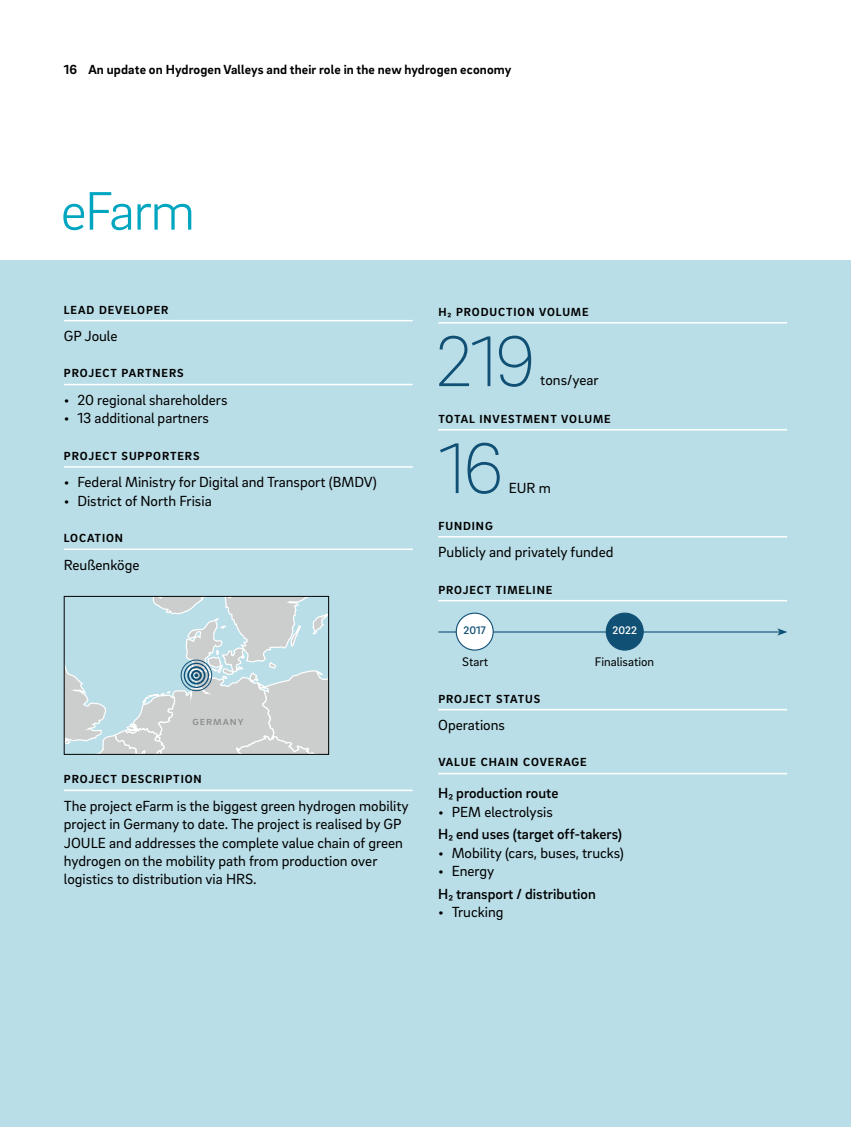
<style>
.page{position:relative;width:851px;height:1127px;background:#fff}
.page>*{position:absolute;margin:0;border:0;box-sizing:border-box;transform-origin:0 0}
.t1{font:200 73.5px "Brix Sans";color:#115075}
.t2{font:300 55.5px "Brix Sans";letter-spacing:-.035em;color:#00a6c0}
.t3{font:15px/18.5px "Brix Sans";color:#000}
.t4{font:500 15px "Brix Sans";color:#000}
.t5{font:700 13.5px "Brix Sans";letter-spacing:.01em;color:#000}
.t6{font:12.75px "Brix Sans";color:#000}
.t7{font:700 12px "Brix Sans";letter-spacing:.075em;color:#000}
.t8{font:12px "Brix Sans";letter-spacing:.075em;color:#818583}
.t9{font:500 11.25px "Brix Sans";color:#115075}
.t10{font:500 11.25px "Brix Sans";color:#fff}
</style>
<div class="page">
<div style="left:0;top:260px;width:850px;height:867px;background:#badee8"></div>
<hr style="left:850px;top:260px;width:1px;height:867px;background:#badee8">
<hr style="left:64px;top:320px;width:348px;height:1px;background:#fff">
<hr style="left:64px;top:384px;width:348px;height:1px;background:#fff">
<hr style="left:64px;top:466px;width:348px;height:2px;background:#fff">
<hr style="left:64px;top:548px;width:348px;height:2px;background:#fff">
<hr style="left:64px;top:789px;width:348px;height:2px;background:#fff">
<svg style="left:64px;top:596px;width:264px;height:158px"></svg>
<hr style="left:438px;top:322px;width:349px;height:1px;background:#fff">
<hr style="left:438px;top:429px;width:349px;height:1px;background:#fff">
<hr style="left:438px;top:536px;width:349px;height:1px;background:#fff">
<hr style="left:438px;top:600px;width:349px;height:1px;background:#fff">
<hr style="left:438px;top:709px;width:349px;height:1px;background:#fff">
<hr style="left:438px;top:773px;width:349px;height:1px;background:#fff">
<hr style="left:439px;top:631px;width:340px;height:1px;background:#115075">
<svg style="left:777px;top:628px;width:10px;height:8px"></svg>
<div style="left:456px;top:613px;width:37px;height:37px;background:#fff;border-radius:50%"></div>
<div style="left:455px;top:612px;width:38px;height:39px;border:1px solid #115075;border-radius:50%"></div>
<div style="left:606px;top:613px;width:37px;height:37px;background:#115075;border-radius:50%"></div>
<div style="left:605px;top:612px;width:38px;height:39px;border:1px solid #115075;border-radius:50%"></div>
<p class="t5" style="left:64px;top:60px;width:449px">16 An update on Hydrogen Valleys and their role in the new hydrogen economy</p>
<h2 class="t2" style="left:61px;top:175px;width:136px">eFarm</h2>
<p class="t7" style="left:64px;top:302px;width:106px">LEAD DEVELOPER</p>
<p class="t3" style="left:64px;top:326px;width:55px">GP Joule</p>
<p class="t7" style="left:64px;top:365px;width:121px">PROJECT PARTNERS</p>
<p class="t3" style="left:64px;top:390px;width:165px">• 20 regional shareholders</p>
<p class="t3" style="left:64px;top:408px;width:147px">• 13 additional partners</p>
<p class="t7" style="left:64px;top:448px;width:137px">PROJECT SUPPORTERS</p>
<p class="t3" style="left:64px;top:472px;width:314px">• Federal Ministry for Digital and Transport (BMDV)</p>
<p class="t3" style="left:64px;top:491px;width:149px">• District of North Frisia</p>
<p class="t7" style="left:64px;top:530px;width:61px">LOCATION</p>
<p class="t3" style="left:64px;top:555px;width:77px">Reußenköge</p>
<p class="t8" style="left:192px;top:713px;width:53px">germany</p>
<p class="t7" style="left:64px;top:771px;width:139px">PROJECT DESCRIPTION</p>
<p class="t3" style="left:64px;top:796px;width:346px">The project eFarm is the biggest green hydrogen mobility project in Germany to date. The project is realised by GP JOULE and addresses the complete value chain of green hydrogen on the mobility path from production over logistics to distribution via HRS.</p>
<p class="t7" style="left:438px;top:304px;width:152px">H₂ PRODUCTION VOLUME</p>
<h1 class="t1" style="left:435px;top:315px;width:102px">219</h1>
<p class="t3" style="left:540px;top:370px;width:60px">tons/year</p>
<p class="t7" style="left:438px;top:411px;width:174px">TOTAL INVESTMENT VOLUME</p>
<h1 class="t1" style="left:438px;top:422px;width:67px">16</h1>
<p class="t3" style="left:508px;top:478px;width:44px">EUR m</p>
<p class="t7" style="left:438px;top:518px;width:56px">FUNDING</p>
<p class="t3" style="left:438px;top:542px;width:177px">Publicly and privately funded</p>
<p class="t7" style="left:438px;top:582px;width:115px">PROJECT TIMELINE</p>
<p class="t9" style="left:463px;top:623px;width:24px">2017</p>
<p class="t10" style="left:612px;top:623px;width:26px">2022</p>
<p class="t6" style="left:462px;top:654px;width:27px">Start</p>
<p class="t6" style="left:594px;top:654px;width:61px">Finalisation</p>
<p class="t7" style="left:438px;top:691px;width:103px">PROJECT STATUS</p>
<p class="t3" style="left:438px;top:715px;width:68px">Operations</p>
<p class="t7" style="left:438px;top:754px;width:150px">VALUE CHAIN COVERAGE</p>
<p class="t4" style="left:438px;top:783px;width:122px">H₂ production route</p>
<p class="t3" style="left:438px;top:802px;width:116px">• PEM electrolysis</p>
<p class="t4" style="left:438px;top:824px;width:185px">H₂ end uses (target off-takers)</p>
<p class="t3" style="left:438px;top:843px;width:187px">• Mobility (cars, buses, trucks)</p>
<p class="t3" style="left:438px;top:861px;width:58px">• Energy</p>
<p class="t4" style="left:438px;top:884px;width:159px">H₂ transport / distribution</p>
<p class="t3" style="left:438px;top:902px;width:67px">• Trucking</p>
</div>
